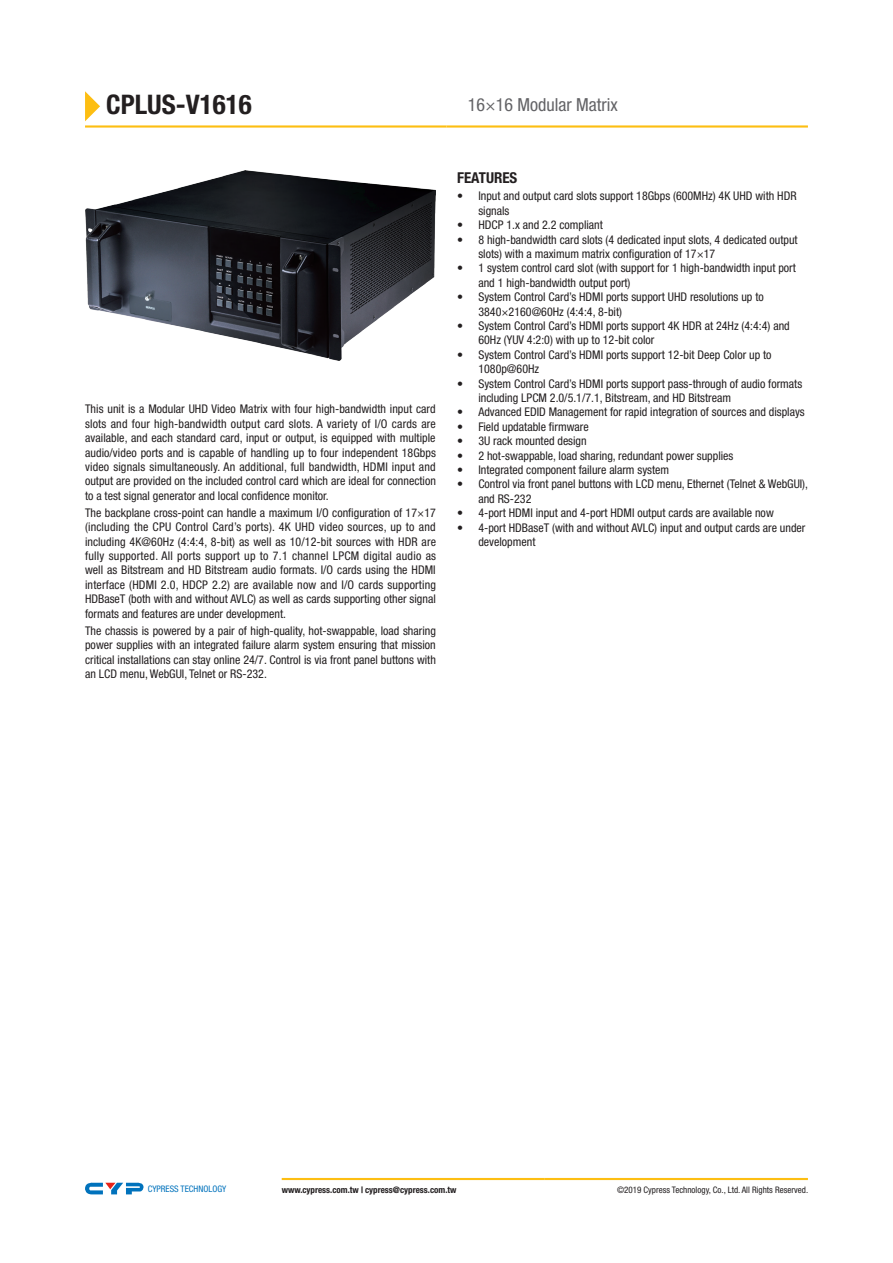
<style>
.page{position:relative;width:893px;height:1263px;background:#fff}
.page>*{position:absolute;margin:0;border:0;box-sizing:border-box;transform-origin:0 0}
._1_1__Product_Number{font:700 condensed 27px "Helvetica Neue LT Std";color:#231f20}
._1_2__Product_Descri{font:condensed 18px "Helvetica Neue LT Std";color:#636366}
.F__Heading_1_-_Secti{font:700 condensed 15px "Helvetica Neue LT Std";color:#231f20}
._2_1__Introduction{font:condensed 12px/14.4px "Helvetica Neue LT Std";color:#231f20}
.t1{font:condensed 9px "Helvetica Neue LT Std";color:#231f20}
.t2{font:700 condensed 9px "Helvetica Neue LT Std";color:#231f20}
.t3{font:condensed 9px "Helvetica Neue LT Std";color:#0072bc}
</style>
<div class="page">
<svg style="left:85px;top:1183px;width:59px;height:11px"></svg>
<hr style="left:282px;top:1178px;width:263px;height:2px;background:#fdbe12">
<hr style="left:545px;top:1178px;width:263px;height:2px;background:#fdbe12">
<svg style="left:85px;top:91px;width:15px;height:30px"></svg>
<hr style="left:85px;top:125px;width:361px;height:3px;background:#fdbe12">
<hr style="left:446px;top:125px;width:362px;height:3px;background:#fdbe12">
<img style="left:85px;top:170px;width:351px;height:191px">
<p class="_1_1__Product_Number" style="left:106px;top:88px;width:147px">CPLUS-V1616</p>
<p class="_1_2__Product_Descri" style="left:468px;top:94px;width:152px">16×16 Modular Matrix</p>
<p class="_2_1__Introduction" style="left:85px;top:402px;width:352px;text-align:justify">This unit is a Modular UHD Video Matrix with four high-bandwidth input card slots and four high-bandwidth output card slots. A variety of I/O cards are available, and each standard card, input or output, is equipped with multiple audio/video ports and is capable of handling up to four independent 18Gbps video signals simultaneously. An additional, full bandwidth, HDMI input and output are provided on the included control card which are ideal for connection to a test signal generator and local confidence monitor.</p>
<p class="_2_1__Introduction" style="left:85px;top:505px;width:353px;text-align:justify">The backplane cross-point can handle a maximum I/O configuration of 17×17 (including the CPU Control Card’s ports). 4K UHD video sources, up to and including 4K@60Hz (4:4:4, 8-bit) as well as 10/12-bit sources with HDR are fully supported. All ports support up to 7.1 channel LPCM digital audio as well as Bitstream and HD Bitstream audio formats. I/O cards using the HDMI interface (HDMI 2.0, HDCP 2.2) are available now and I/O cards supporting HDBaseT (both with and without AVLC) as well as cards supporting other signal formats and features are under development.</p>
<p class="_2_1__Introduction" style="left:85px;top:623px;width:352px;text-align:justify">The chassis is powered by a pair of high-quality, hot-swappable, load sharing power supplies with an integrated failure alarm system ensuring that mission critical installations can stay online 24/7. Control is via front panel buttons with an LCD menu, WebGUI, Telnet or RS-232.</p>
<p class="F__Heading_1_-_Secti" style="left:457px;top:168px;width:62px">FEATURES</p>
<p class="_2_1__Introduction" style="left:478px;top:189px;width:320px;text-indent:-21px">• Input and output card slots support 18Gbps (600MHz) 4K UHD with HDR signals</p>
<p class="_2_1__Introduction" style="left:457px;top:218px;width:147px">• HDCP 1.x and 2.2 compliant</p>
<p class="_2_1__Introduction" style="left:478px;top:232px;width:321px;text-indent:-21px">• 8 high-bandwidth card slots (4 dedicated input slots, 4 dedicated output slots) with a maximum matrix configuration of 17×17</p>
<p class="_2_1__Introduction" style="left:478px;top:261px;width:319px;text-indent:-21px">• 1 system control card slot (with support for 1 high-bandwidth input port and 1 high-bandwidth output port)</p>
<p class="_2_1__Introduction" style="left:478px;top:290px;width:287px;text-indent:-21px">• System Control Card’s HDMI ports support UHD resolutions up to<br>3840×2160@60Hz (4:4:4, 8-bit)</p>
<p class="_2_1__Introduction" style="left:478px;top:318px;width:313px;text-indent:-21px">• System Control Card’s HDMI ports support 4K HDR at 24Hz (4:4:4) and<br>60Hz (YUV 4:2:0) with up to 12-bit color</p>
<p class="_2_1__Introduction" style="left:478px;top:347px;width:295px;text-indent:-21px">• System Control Card’s HDMI ports support 12-bit Deep Color up to<br>1080p@60Hz</p>
<p class="_2_1__Introduction" style="left:478px;top:376px;width:325px;text-indent:-21px">• System Control Card’s HDMI ports support pass-through of audio formats including LPCM 2.0/5.1/7.1, Bitstream, and HD Bitstream</p>
<p class="_2_1__Introduction" style="left:457px;top:405px;width:349px">• Advanced EDID Management for rapid integration of sources and displays</p>
<p class="_2_1__Introduction" style="left:457px;top:419px;width:133px">• Field updatable firmware</p>
<p class="_2_1__Introduction" style="left:457px;top:434px;width:131px">• 3U rack mounted design</p>
<p class="_2_1__Introduction" style="left:457px;top:448px;width:278px">• 2 hot-swappable, load sharing, redundant power supplies</p>
<p class="_2_1__Introduction" style="left:457px;top:462px;width:214px">• Integrated component failure alarm system</p>
<p class="_2_1__Introduction" style="left:478px;top:477px;width:331px;text-indent:-21px">• Control via front panel buttons with LCD menu, Ethernet (Telnet &amp; WebGUI), and RS-232</p>
<p class="_2_1__Introduction" style="left:457px;top:506px;width:318px">• 4-port HDMI input and 4-port HDMI output cards are available now</p>
<p class="_2_1__Introduction" style="left:478px;top:520px;width:329px;text-indent:-21px">• 4-port HDBaseT (with and without AVLC) input and output cards are under development</p>
<p class="t3" style="left:148px;top:1183px;width:80px">CYPRESS TECHNOLOGY</p>
<p class="t2" style="left:282px;top:1184px;width:176px">www.cypress.com.tw | cypress@cypress.com.tw</p>
<p class="t1" style="left:617px;top:1184px;width:193px">©2019 Cypress Technology, Co., Ltd. All Rights Reserved.</p>
</div>
